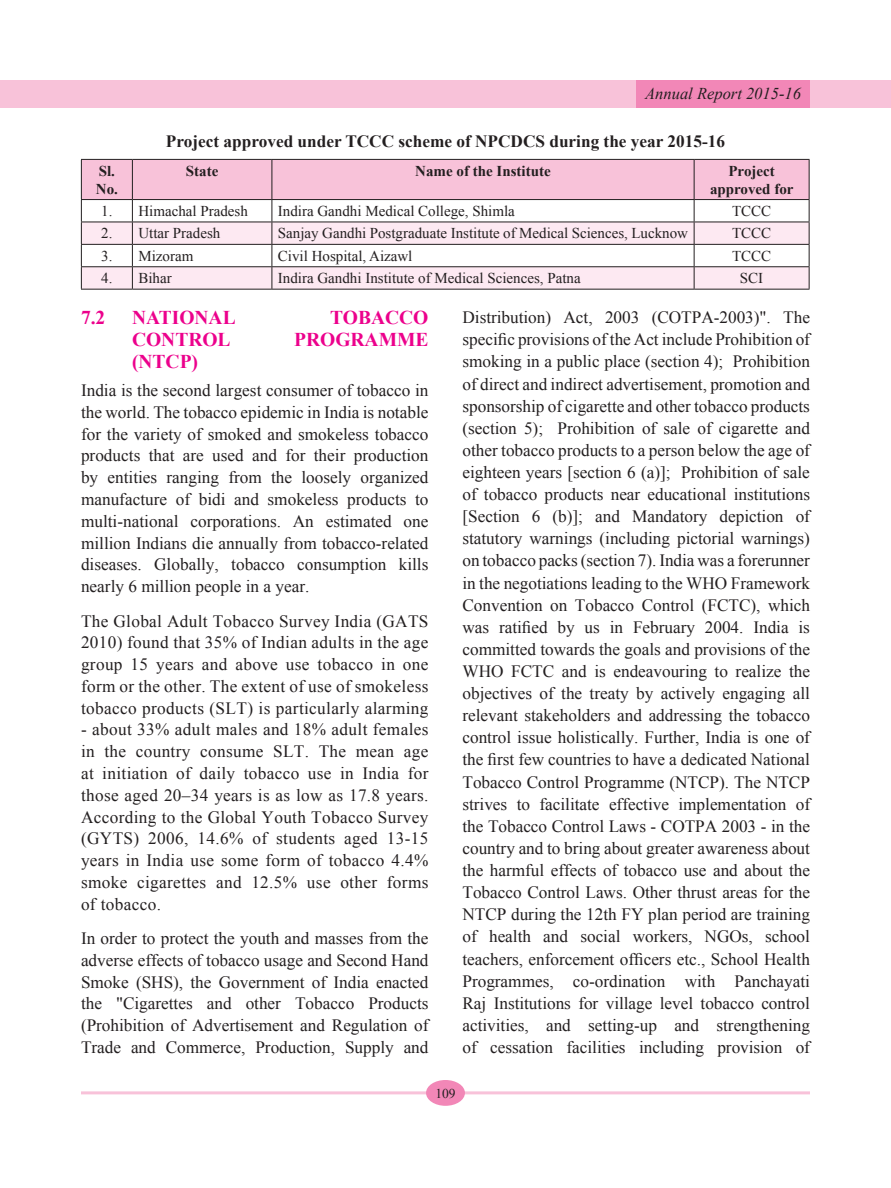
<style>
.page{position:relative;width:891px;height:1188px;background:#fff}
.page>*{position:absolute;margin:0;border:0;box-sizing:border-box;transform-origin:0 0}
.t1{font:700 19.5px "Times New Roman";color:#ec008c}
.t2{font:17.25px/22px "Times New Roman";color:#231f20;text-align:justify}
.t3{font:700 17.25px "Times New Roman";color:#231f20}
.t4{font:italic 16.5px "Times New Roman";color:#231f20}
.t5{font:15px "Times New Roman";color:#231f20}
.t6{font:700 15px/18px "Times New Roman";color:#231f20}
.t7{font:13.5px "Times New Roman";color:#231f20}
</style>
<div class="page">
<div style="left:0;top:81px;width:891px;height:27px;background:#f8c2d9"></div>
<div style="left:636px;top:81px;width:174px;height:27px;background:#f287b7"></div>
<hr style="left:81px;top:1091px;width:729px;height:3px;background:#f8c2d9">
<div style="left:426px;top:1080px;width:39px;height:26px;background:#f287b7;border-radius:50%"></div>
<svg style="left:81px;top:159px;width:729px;height:130px"></svg>
<hr style="left:81px;top:289px;width:51px;height:1px;background:#231f20">
<hr style="left:132px;top:289px;width:140px;height:1px;background:#231f20">
<hr style="left:272px;top:289px;width:422px;height:1px;background:#231f20">
<hr style="left:694px;top:289px;width:116px;height:1px;background:#231f20">
<p class="t4" style="left:645px;top:82px;width:157px">Annual Report 2015-16</p>
<p class="t3" style="left:166px;top:129px;width:561px">Project approved under TCCC scheme of NPCDCS during the year 2015-16</p>
<p class="t6" style="left:96px;top:161px;width:24px">Sl.<br>No.</p>
<p class="t6" style="left:186px;top:161px;width:34px">State</p>
<p class="t6" style="left:415px;top:161px;width:137px">Name of the Institute</p>
<p class="t6" style="left:710px;top:161px;width:85px;text-align:center">Project approved for</p>
<p class="t5" style="left:101px;top:201px;width:148px">1. Himachal Pradesh</p>
<p class="t5" style="left:278px;top:201px;width:239px">Indira Gandhi Medical College, Shimla</p>
<p class="t5" style="left:732px;top:201px;width:41px">TCCC</p>
<p class="t5" style="left:101px;top:223px;width:121px">2. Uttar Pradesh</p>
<p class="t5" style="left:278px;top:223px;width:412px">Sanjay Gandhi Postgraduate Institute of Medical Sciences, Lucknow</p>
<p class="t5" style="left:732px;top:223px;width:41px">TCCC</p>
<p class="t5" style="left:101px;top:246px;width:94px">3. Mizoram</p>
<p class="t5" style="left:278px;top:246px;width:136px">Civil Hospital, Aizawl</p>
<p class="t5" style="left:732px;top:246px;width:41px">TCCC</p>
<p class="t5" style="left:101px;top:268px;width:72px">4. Bihar</p>
<p class="t5" style="left:278px;top:268px;width:304px">Indira Gandhi Institute of Medical Sciences, Patna</p>
<p class="t5" style="left:740px;top:268px;width:25px">SCI</p>
<p class="t1" style="left:81px;top:304px;width:26px">7.2</p>
<p class="t1" style="left:132px;top:304px;width:105px">NATIONAL</p>
<p class="t1" style="left:330px;top:304px;width:100px">TOBACCO</p>
<p class="t1" style="left:132px;top:326px;width:100px">CONTROL</p>
<p class="t1" style="left:294px;top:326px;width:136px">PROGRAMME</p>
<p class="t1" style="left:132px;top:348px;width:68px">(NTCP)</p>
<p class="t2" style="left:81px;top:379px;width:349px">India is the second largest consumer of tobacco in the world. The tobacco epidemic in India is notable for the variety of smoked and smokeless tobacco products that are used and for their production by entities ranging from the loosely organized manufacture of bidi and smokeless products to multi-national corporations. An estimated one million Indians die annually from tobacco-related diseases. Globally, tobacco consumption kills nearly 6 million people in a year.</p>
<p class="t2" style="left:81px;top:610px;width:349px">The Global Adult Tobacco Survey India (GATS 2010) found that 35% of Indian adults in the age group 15 years and above use tobacco in one form or the other. The extent of use of smokeless tobacco products (SLT) is particularly alarming</p>
<p class="t2" style="left:81px;top:719px;width:349px">- about 33% adult males and 18% adult females in the country consume SLT. The mean age at initiation of daily tobacco use in India for those aged 20–34 years is as low as 17.8 years.<br>According to the Global Youth Tobacco Survey (GYTS) 2006, 14.6% of students aged 13-15 years in India use some form of tobacco 4.4% smoke cigarettes and 12.5% use other forms of tobacco.</p>
<p class="t2" style="left:81px;top:927px;width:349px">In order to protect the youth and masses from the adverse effects of tobacco usage and Second Hand Smoke (SHS), the Government of India enacted the "Cigarettes and other Tobacco Products (Prohibition of Advertisement and Regulation of Trade and Commerce, Production, Supply and</p>
<p class="t2" style="left:463px;top:306px;width:349px">Distribution) Act, 2003 (COTPA-2003)". The specific provisions of the Act include Prohibition of smoking in a public place (section 4); Prohibition of direct and indirect advertisement, promotion and sponsorship of cigarette and other tobacco products (section 5); Prohibition of sale of cigarette and other tobacco products to a person below the age of eighteen years [section 6 (a)]; Prohibition of sale of tobacco products near educational institutions [Section 6 (b)]; and Mandatory depiction of statutory warnings (including pictorial warnings) on tobacco packs (section 7). India was a forerunner in the negotiations leading to the WHO Framework Convention on Tobacco Control (FCTC), which was ratified by us in February 2004. India is committed towards the goals and provisions of the WHO FCTC and is endeavouring to realize the objectives of the treaty by actively engaging all relevant stakeholders and addressing the tobacco control issue holistically. Further, India is one of the first few countries to have a dedicated National Tobacco Control Programme (NTCP). The NTCP strives to facilitate effective implementation of the Tobacco Control Laws - COTPA 2003 - in the country and to bring about greater awareness about the harmful effects of tobacco use and about the Tobacco Control Laws. Other thrust areas for the NTCP during the 12th FY plan period are training of health and social workers, NGOs, school teachers, enforcement officers etc., School Health Programmes, co-ordination with Panchayati Raj Institutions for village level tobacco control activities, and setting-up and strengthening of cessation facilities including provision of</p>
<p class="t7" style="left:435px;top:1084px;width:22px">109</p>
</div>
